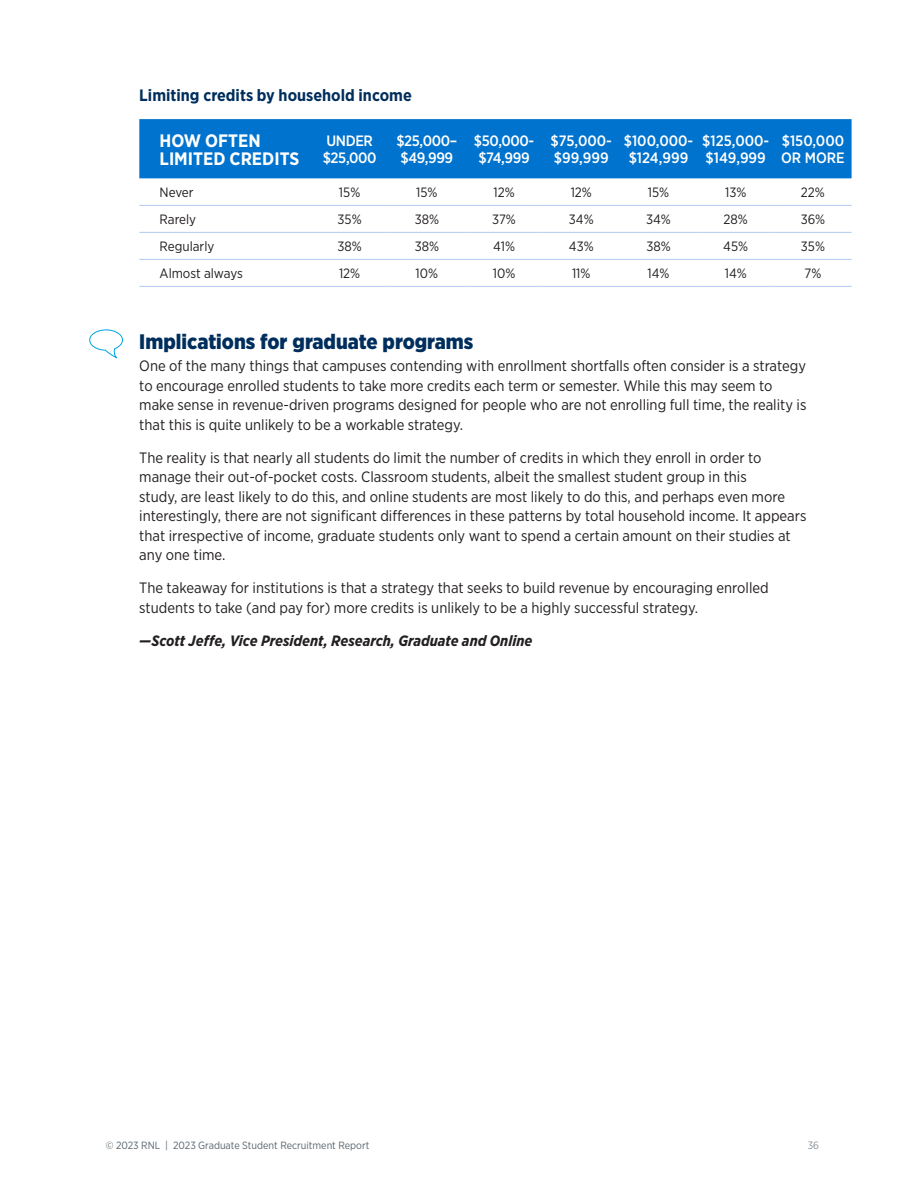
<style>
.page{position:relative;width:918px;height:1188px;background:#fff}
.page>*{position:absolute;margin:0;border:0;box-sizing:border-box;transform-origin:0 0}
.t1{font:900 21px "Gotham Narrow";color:#002e5c}
.t2{font:700 18px/18px "Gotham Narrow";color:#fff}
.t3{font:700 16.5px "Gotham Narrow";color:#002e5c}
.t4{font:15px/19.5px "Gotham Narrow";color:#231f20}
.t5{font:500 15px/16.5px "Gotham Narrow";color:#fff}
.t6{font:italic 700 15px "Gotham Narrow";color:#231f20}
.t7{font:500 15px/16.5px "Gotham Narrow";letter-spacing:-.025em;color:#fff}
.TABLE_PERCENTAGES{font:13.5px "Gotham Narrow";color:#231f20}
.TABLE_BODY{font:13.5px "Gotham Narrow";color:#231f20}
.t8{font:10.5px "Gotham Narrow";color:#5a6670}
.t9{font:300 10.5px "Gotham Narrow";color:#5a6670}
</style>
<div class="page">
<div style="left:139px;top:119px;width:713px;height:59px;background:#0073ce"></div>
<hr style="left:139px;top:205px;width:172px;height:1px;background:#b1cbef">
<hr style="left:311px;top:205px;width:77px;height:1px;background:#b1cbef">
<hr style="left:388px;top:205px;width:77px;height:1px;background:#b1cbef">
<hr style="left:465px;top:205px;width:78px;height:1px;background:#b1cbef">
<hr style="left:543px;top:205px;width:77px;height:1px;background:#b1cbef">
<hr style="left:620px;top:205px;width:77px;height:1px;background:#b1cbef">
<hr style="left:697px;top:205px;width:77px;height:1px;background:#b1cbef">
<hr style="left:774px;top:205px;width:78px;height:1px;background:#b1cbef">
<hr style="left:139px;top:232px;width:172px;height:1px;background:#b1cbef">
<hr style="left:311px;top:232px;width:77px;height:1px;background:#b1cbef">
<hr style="left:388px;top:232px;width:77px;height:1px;background:#b1cbef">
<hr style="left:465px;top:232px;width:78px;height:1px;background:#b1cbef">
<hr style="left:543px;top:232px;width:77px;height:1px;background:#b1cbef">
<hr style="left:620px;top:232px;width:77px;height:1px;background:#b1cbef">
<hr style="left:697px;top:232px;width:77px;height:1px;background:#b1cbef">
<hr style="left:774px;top:232px;width:78px;height:1px;background:#b1cbef">
<hr style="left:139px;top:259px;width:172px;height:1px;background:#b1cbef">
<hr style="left:311px;top:259px;width:77px;height:1px;background:#b1cbef">
<hr style="left:388px;top:259px;width:77px;height:1px;background:#b1cbef">
<hr style="left:465px;top:259px;width:78px;height:1px;background:#b1cbef">
<hr style="left:543px;top:259px;width:77px;height:1px;background:#b1cbef">
<hr style="left:620px;top:259px;width:77px;height:1px;background:#b1cbef">
<hr style="left:697px;top:259px;width:77px;height:1px;background:#b1cbef">
<hr style="left:774px;top:259px;width:78px;height:1px;background:#b1cbef">
<hr style="left:139px;top:286px;width:172px;height:1px;background:#b1cbef">
<hr style="left:311px;top:286px;width:77px;height:1px;background:#b1cbef">
<hr style="left:388px;top:286px;width:77px;height:1px;background:#b1cbef">
<hr style="left:465px;top:286px;width:78px;height:1px;background:#b1cbef">
<hr style="left:543px;top:286px;width:77px;height:1px;background:#b1cbef">
<hr style="left:620px;top:286px;width:77px;height:1px;background:#b1cbef">
<hr style="left:697px;top:286px;width:77px;height:1px;background:#b1cbef">
<hr style="left:774px;top:286px;width:78px;height:1px;background:#b1cbef">
<svg style="left:89px;top:329px;width:34px;height:30px"></svg>
<p class="t3" style="left:139px;top:84px;width:274px">Limiting credits by household income</p>
<p class="t2" style="left:160px;top:131px;width:141px">HOW OFTEN<br>LIMITED CREDITS</p>
<p class="t7" style="left:323px;top:133px;width:55px">UNDER $25,000</p>
<p class="t7" style="left:396px;top:133px;width:63px">$25,000– $49,999</p>
<p class="t7" style="left:474px;top:133px;width:62px;text-align:center">$50,000- $74,999</p>
<p class="t5" style="left:551px;top:133px;width:63px">$75,000- $99,999</p>
<p class="t5" style="left:624px;top:133px;width:71px;text-align:center">$100,000- $124,999</p>
<p class="t5" style="left:702px;top:133px;width:69px">$125,000- $149,999</p>
<p class="t5" style="left:781px;top:133px;width:65px">$150,000<br>OR MORE</p>
<p class="TABLE_BODY" style="left:160px;top:184px;width:35px">Never</p>
<p class="TABLE_PERCENTAGES" style="left:339px;top:184px;width:23px">15%</p>
<p class="TABLE_PERCENTAGES" style="left:416px;top:184px;width:23px">15%</p>
<p class="TABLE_PERCENTAGES" style="left:493px;top:184px;width:23px">12%</p>
<p class="TABLE_PERCENTAGES" style="left:571px;top:184px;width:23px">12%</p>
<p class="TABLE_PERCENTAGES" style="left:648px;top:184px;width:23px">15%</p>
<p class="TABLE_PERCENTAGES" style="left:725px;top:184px;width:23px">13%</p>
<p class="TABLE_PERCENTAGES" style="left:801px;top:184px;width:25px">22%</p>
<p class="TABLE_BODY" style="left:160px;top:211px;width:38px">Rarely</p>
<p class="TABLE_PERCENTAGES" style="left:338px;top:211px;width:26px">35%</p>
<p class="TABLE_PERCENTAGES" style="left:415px;top:211px;width:26px">38%</p>
<p class="TABLE_PERCENTAGES" style="left:492px;top:211px;width:25px">37%</p>
<p class="TABLE_PERCENTAGES" style="left:569px;top:211px;width:26px">34%</p>
<p class="TABLE_PERCENTAGES" style="left:646px;top:211px;width:26px">34%</p>
<p class="TABLE_PERCENTAGES" style="left:724px;top:211px;width:26px">28%</p>
<p class="TABLE_PERCENTAGES" style="left:801px;top:211px;width:26px">36%</p>
<p class="TABLE_BODY" style="left:160px;top:238px;width:56px">Regularly</p>
<p class="TABLE_PERCENTAGES" style="left:337px;top:238px;width:26px">38%</p>
<p class="TABLE_PERCENTAGES" style="left:415px;top:238px;width:26px">38%</p>
<p class="TABLE_PERCENTAGES" style="left:493px;top:238px;width:23px">41%</p>
<p class="TABLE_PERCENTAGES" style="left:569px;top:238px;width:26px">43%</p>
<p class="TABLE_PERCENTAGES" style="left:646px;top:238px;width:26px">38%</p>
<p class="TABLE_PERCENTAGES" style="left:723px;top:238px;width:26px">45%</p>
<p class="TABLE_PERCENTAGES" style="left:801px;top:238px;width:26px">35%</p>
<p class="TABLE_BODY" style="left:160px;top:265px;width:85px">Almost always</p>
<p class="TABLE_PERCENTAGES" style="left:339px;top:265px;width:23px">12%</p>
<p class="TABLE_PERCENTAGES" style="left:416px;top:265px;width:24px">10%</p>
<p class="TABLE_PERCENTAGES" style="left:493px;top:265px;width:24px">10%</p>
<p class="TABLE_PERCENTAGES" style="left:572px;top:265px;width:20px">11%</p>
<p class="TABLE_PERCENTAGES" style="left:648px;top:265px;width:24px">14%</p>
<p class="TABLE_PERCENTAGES" style="left:725px;top:265px;width:24px">14%</p>
<p class="TABLE_PERCENTAGES" style="left:805px;top:265px;width:18px">7%</p>
<p class="t1" style="left:139px;top:327px;width:336px">Implications for graduate programs</p>
<p class="t4" style="left:139px;top:356px;width:669px">One of the many things that campuses contending with enrollment shortfalls often consider is a strategy to encourage enrolled students to take more credits each term or semester. While this may seem to make sense in revenue-driven programs designed for people who are not enrolling full time, the reality is that this is quite unlikely to be a workable strategy.</p>
<p class="t4" style="left:139px;top:447px;width:669px">The reality is that nearly all students do limit the number of credits in which they enroll in order to manage their out-of-pocket costs. Classroom students, albeit the smallest student group in this<br>study, are least likely to do this, and online students are most likely to do this, and perhaps even more interestingly, there are not significant differences in these patterns by total household income. It appears that irrespective of income, graduate students only want to spend a certain amount on their studies at any one time.</p>
<p class="t4" style="left:139px;top:578px;width:631px">The takeaway for institutions is that a strategy that seeks to build revenue by encouraging enrolled students to take (and pay for) more credits is unlikely to be a highly successful strategy.</p>
<p class="t6" style="left:139px;top:631px;width:395px">—Scott Jeffe, Vice President, Research, Graduate and Online</p>
<p class="t8" style="left:106px;top:1139px;width:265px">© 2023 RNL | 2023 Graduate Student Recruitment Report</p>
<p class="t9" style="left:808px;top:1139px;width:13px">36</p>
</div>
